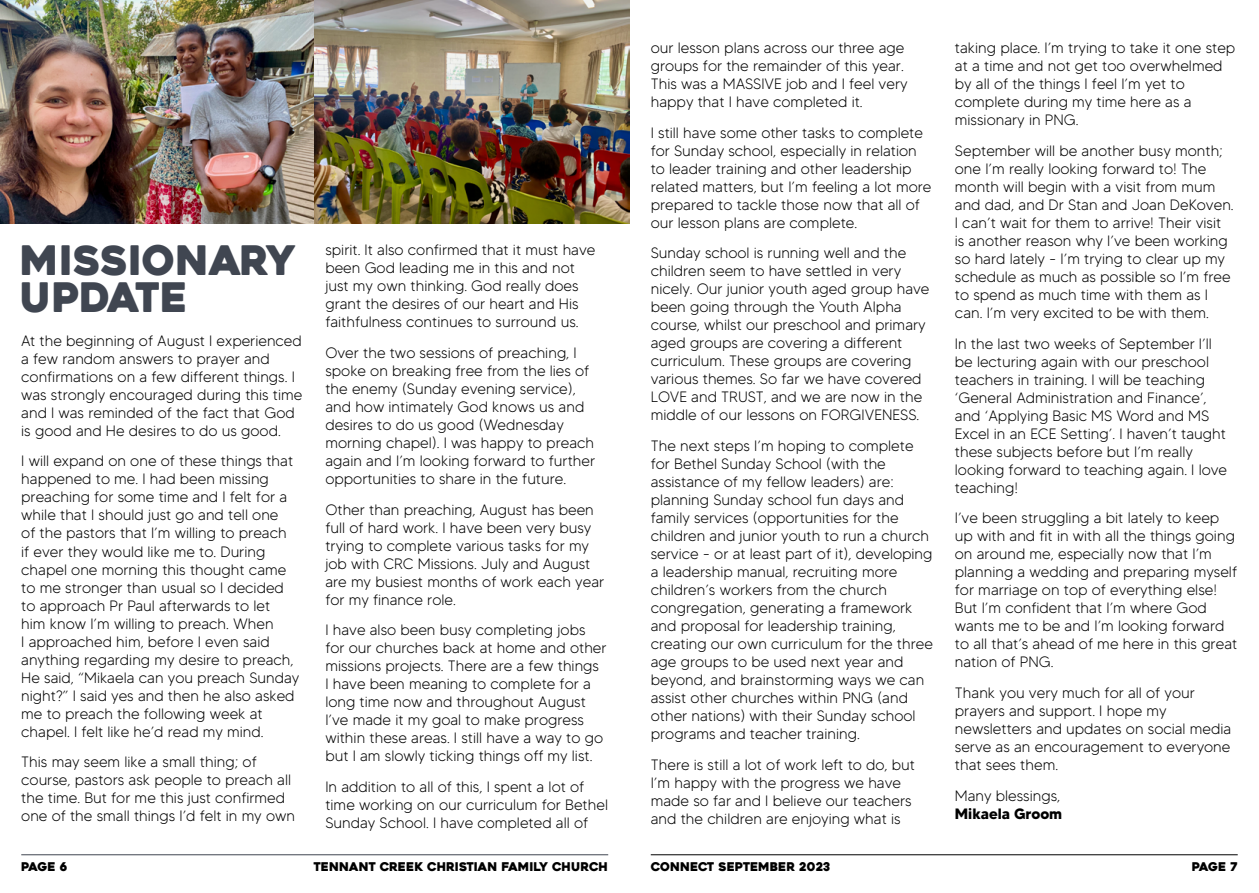
<style>
.page{position:relative;width:1259px;height:893px;background:#fff}
.page>*{position:absolute;margin:0;border:0;box-sizing:border-box;transform-origin:0 0}
.t1{font:40.5px/37.5px "Heavitas";color:#404651}
.t2{font:300 15px/18px "MADETOMMY";color:#000}
.t3{font:700 15px "MADETOMMY";color:#000}
.t4{font:12px "Heavitas";color:#000}
</style>
<div class="page">
<hr style="left:21px;top:854px;width:587px;height:1px;background:#404651">
<hr style="left:651px;top:854px;width:586px;height:1px;background:#000">
<img style="left:0;top:0;width:629px;height:223px">
<h1 class="t1" style="left:20px;top:242px;width:277px">MISSIONARY<br>UPDATE</h1>
<p class="t2" style="left:21px;top:331px;width:283px">At the beginning of August I experienced a few random answers to prayer and confirmations on a few different things. I was strongly encouraged during this time and I was reminded of the fact that God is good and He desires to do us good.</p>
<p class="t2" style="left:21px;top:452px;width:280px">I will expand on one of these things that happened to me. I had been missing preaching for some time and I felt for a while that I should just go and tell one<br>of the pastors that I’m willing to preach<br>if ever they would like me to. During chapel one morning this thought came to me stronger than usual so I decided to approach Pr Paul afterwards to let<br>him know I’m willing to preach. When<br>I approached him, before I even said anything regarding my desire to preach, He said, “Mikaela can you preach Sunday night?” I said yes and then he also asked me to preach the following week at chapel. I felt like he’d read my mind.</p>
<p class="t2" style="left:21px;top:753px;width:275px">This may seem like a small thing; of course, pastors ask people to preach all the time. But for me this just confirmed one of the small things I’d felt in my own</p>
<p class="t2" style="left:325px;top:241px;width:272px">spirit. It also confirmed that it must have been God leading me in this and not just my own thinking. God really does grant the desires of our heart and His faithfulness continues to surround us.</p>
<p class="t2" style="left:325px;top:343px;width:271px">Over the two sessions of preaching, I spoke on breaking free from the lies of the enemy (Sunday evening service), and how intimately God knows us and desires to do us good (Wednesday morning chapel). I was happy to preach again and I’m looking forward to further opportunities to share in the future.</p>
<p class="t2" style="left:325px;top:500px;width:280px">Other than preaching, August has been full of hard work. I have been very busy trying to complete various tasks for my job with CRC Missions. July and August are my busiest months of work each year for my finance role.</p>
<p class="t2" style="left:325px;top:621px;width:283px">I have also been busy completing jobs for our churches back at home and other missions projects. There are a few things<br>I have been meaning to complete for a long time now and throughout August I’ve made it my goal to make progress within these areas. I still have a way to go but I am slowly ticking things off my list.</p>
<p class="t2" style="left:325px;top:778px;width:284px">In addition to all of this, I spent a lot of time working on our curriculum for Bethel<br>Sunday School. I have completed all of</p>
<p class="t2" style="left:651px;top:39px;width:258px">our lesson plans across our three age groups for the remainder of this year.<br>This was a MASSIVE job and I feel very happy that I have completed it.</p>
<p class="t2" style="left:651px;top:123px;width:282px">I still have some other tasks to complete for Sunday school, especially in relation to leader training and other leadership related matters, but I’m feeling a lot more prepared to tackle those now that all of our lesson plans are complete.</p>
<p class="t2" style="left:651px;top:244px;width:280px">Sunday school is running well and the children seem to have settled in very nicely. Our junior youth aged group have been going through the Youth Alpha course, whilst our preschool and primary aged groups are covering a different curriculum. These groups are covering various themes. So far we have covered LOVE and TRUST, and we are now in the middle of our lessons on FORGIVENESS.</p>
<p class="t2" style="left:651px;top:437px;width:284px">The next steps I’m hoping to complete for Bethel Sunday School (with the assistance of my fellow leaders) are: planning Sunday school fun days and family services (opportunities for the children and junior youth to run a church service - or at least part of it), developing a leadership manual, recruiting more children’s workers from the church congregation, generating a framework and proposal for leadership training, creating our own curriculum for the three age groups to be used next year and beyond, and brainstorming ways we can assist other churches within PNG (and other nations) with their Sunday school programs and teacher training.</p>
<p class="t2" style="left:651px;top:756px;width:266px">There is still a lot of work left to do, but I’m happy with the progress we have made so far and I believe our teachers and the children are enjoying what is</p>
<p class="t2" style="left:955px;top:39px;width:282px">taking place. I’m trying to take it one step at a time and not get too overwhelmed by all of the things I feel I’m yet to complete during my time here as a missionary in PNG.</p>
<p class="t2" style="left:955px;top:141px;width:280px">September will be another busy month; one I’m really looking forward to! The month will begin with a visit from mum and dad, and Dr Stan and Joan DeKoven.<br>I can’t wait for them to arrive! Their visit is another reason why I’ve been working so hard lately - I’m trying to clear up my schedule as much as possible so I’m free to spend as much time with them as I can. I’m very excited to be with them.</p>
<p class="t2" style="left:955px;top:334px;width:274px">In the last two weeks of September I’ll be lecturing again with our preschool teachers in training. I will be teaching ‘General Administration and Finance’, and ‘Applying Basic MS Word and MS Excel in an ECE Setting’. I haven’t taught these subjects before but I’m really looking forward to teaching again. I love teaching!</p>
<p class="t2" style="left:955px;top:509px;width:284px">I’ve been struggling a bit lately to keep up with and fit in with all the things going on around me, especially now that I’m planning a wedding and preparing myself for marriage on top of everything else!<br>But I’m confident that I’m where God wants me to be and I’m looking forward to all that’s ahead of me here in this great nation of PNG.</p>
<p class="t2" style="left:955px;top:684px;width:278px">Thank you very much for all of your prayers and support. I hope my newsletters and updates on social media serve as an encouragement to everyone that sees them.</p>
<p class="t2" style="left:955px;top:786px;width:107px">Many blessings,</p>
<p class="t3" style="left:955px;top:804px;width:109px">Mikaela Groom</p>
<p class="t4" style="left:21px;top:859px;width:48px">PAGE 6</p>
<p class="t4" style="left:313px;top:859px;width:296px">TENNANT CREEK CHRISTIAN FAMILY CHURCH</p>
<p class="t4" style="left:651px;top:859px;width:181px">CONNECT SEPTEMBER 2023</p>
<p class="t4" style="left:1191px;top:859px;width:47px">PAGE 7</p>
</div>
